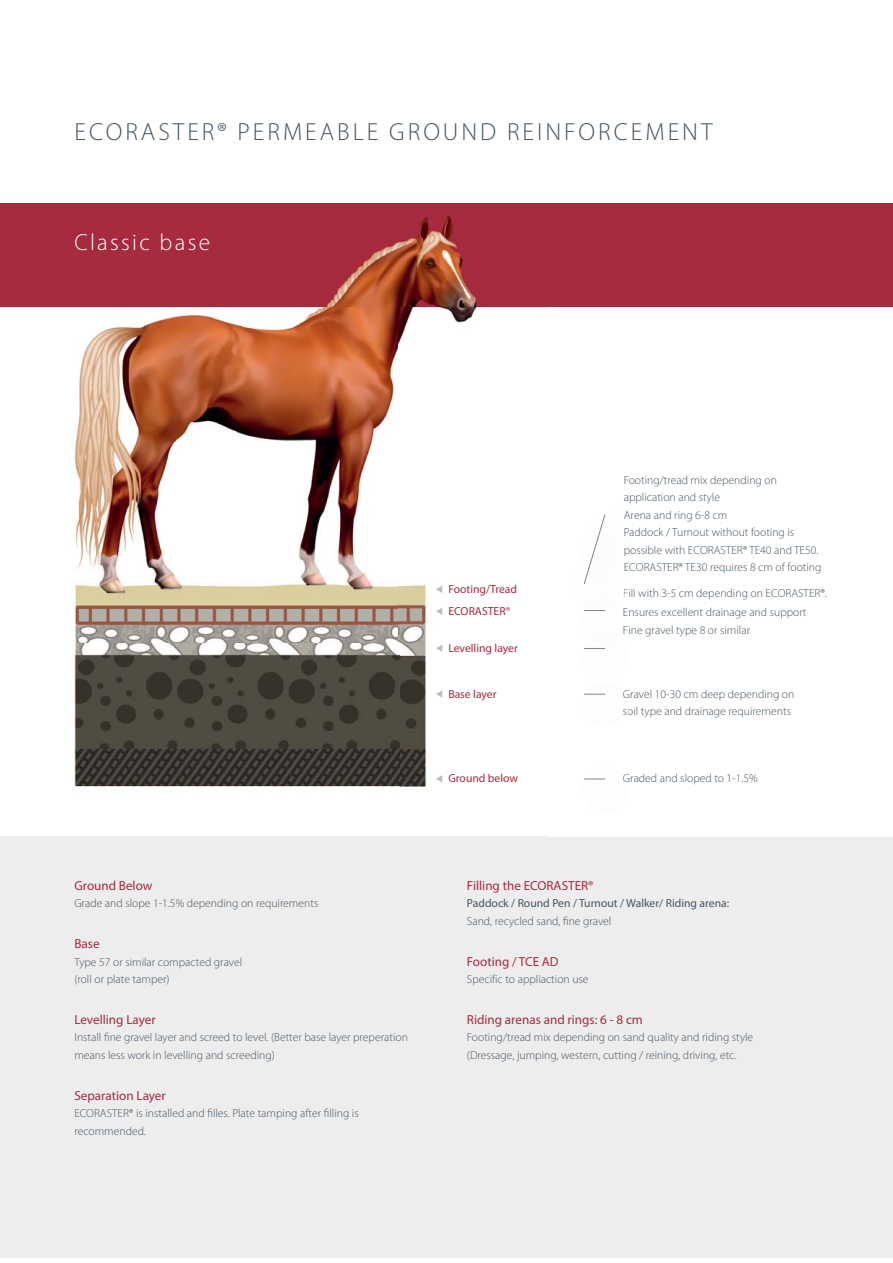
<style>
.page{position:relative;width:893px;height:1263px;background:#fff}
.page>*{position:absolute;margin:0;border:0;box-sizing:border-box;transform-origin:0 0}
.t1{font:300 24.75px "Myriad Pro";letter-spacing:.12em;color:#455560}
.t2{font:300 23.25px "Myriad Pro";letter-spacing:.1em;color:#fff}
.t3{font:13.05px "Myriad Pro";color:#a62b3e}
.t4{font:300 11.7px/17.5px "Myriad Pro";color:#455560}
.t5{font:11.7px "Myriad Pro";color:#a62b3e}
.t6{font:11.7px "Myriad Pro";color:#455560}
.s1{font-weight:300}
</style>
<div class="page">
<div style="left:0;top:837px;width:892px;height:420px;background:#ededee"></div>
<div style="left:0;top:204px;width:892px;height:103px;background:#a62b3e"></div>
<img style="left:0;top:216px;width:548px;height:621px">
<svg style="left:436px;top:608px;width:6px;height:7px"></svg>
<svg style="left:436px;top:645px;width:6px;height:7px"></svg>
<svg style="left:436px;top:690px;width:6px;height:8px"></svg>
<svg style="left:436px;top:586px;width:6px;height:7px"></svg>
<svg style="left:436px;top:775px;width:6px;height:7px"></svg>
<svg style="left:584px;top:514px;width:21px;height:71px"></svg>
<svg style="left:584px;top:610px;width:21px;height:1px"></svg>
<svg style="left:584px;top:648px;width:21px;height:1px"></svg>
<img style="left:584px;top:693px;width:21px;height:1px">
<svg style="left:584px;top:694px;width:21px;height:1px"></svg>
<img style="left:584px;top:778px;width:21px;height:1px">
<svg style="left:584px;top:779px;width:21px;height:1px"></svg>
<h1 class="t1" style="left:75px;top:122px;width:639px">ECORASTER® PERMEABLE GROUND REINFORCEMENT</h1>
<h2 class="t2" style="left:74px;top:234px;width:137px">Classic base</h2>
<p class="t3" style="left:74px;top:881px;width:80px">Ground Below</p>
<p class="t4" style="left:74px;top:896px;width:245px">Grade and slope 1-1.5% depending on requirements</p>
<p class="t3" style="left:74px;top:939px;width:27px">Base</p>
<p class="t4" style="left:74px;top:954px;width:169px">Type 57 or similar compacted gravel (roll or plate tamper)</p>
<p class="t3" style="left:74px;top:1015px;width:83px">Levelling Layer</p>
<p class="t4" style="left:74px;top:1030px;width:335px">Install fine gravel layer and screed to level. (Better base layer preperation means less work in levelling and screeding)</p>
<p class="t3" style="left:74px;top:1090px;width:93px">Separation Layer</p>
<p class="t4" style="left:74px;top:1106px;width:286px">ECORASTER® is installed and filles. Plate tamping after filling is recommended.</p>
<p class="t5" style="left:448px;top:585px;width:70px">Footing/Tread</p>
<p class="t5" style="left:448px;top:607px;width:63px">ECORASTER<span class="s1">®</span></p>
<p class="t5" style="left:448px;top:644px;width:71px">Levelling layer</p>
<p class="t5" style="left:448px;top:689px;width:50px">Base layer</p>
<p class="t5" style="left:448px;top:774px;width:71px">Ground below</p>
<p class="t4" style="left:624px;top:472px;width:199px">Footing/tread mix depending on application and style<br>Arena and ring 6-8 cm<br>Paddock / Turnout without footing is possible with ECORASTER® TE40 and TE50.<br>ECORASTER® TE30 requires 8 cm of footing</p>
<p class="t4" style="left:623px;top:586px;width:206px;line-height:18.5px">Fill with 3-5 cm depending on ECORASTER®.<br>Ensures excellent drainage and support<br>Fine gravel type 8 or similar</p>
<p class="t4" style="left:623px;top:686px;width:173px">Gravel 10-30 cm deep depending on soil type and drainage requirements</p>
<p class="t4" style="left:623px;top:771px;width:136px">Graded and sloped to 1-1.5%</p>
<p class="t3" style="left:467px;top:881px;width:128px">Filling the ECORASTER®</p>
<p class="t6" style="left:467px;top:899px;width:264px">Paddock / Round Pen / Turnout / Walker/ Riding arena:</p>
<p class="t4" style="left:467px;top:913px;width:146px">Sand, recycled sand, fine gravel</p>
<p class="t3" style="left:467px;top:956px;width:93px">Footing / TCE AD</p>
<p class="t4" style="left:467px;top:972px;width:123px">Specific to appliaction use</p>
<p class="t3" style="left:467px;top:1015px;width:177px">Riding arenas and rings: 6 - 8 cm</p>
<p class="t4" style="left:467px;top:1030px;width:288px">Footing/tread mix depending on sand quality and riding style (Dressage, jumping, western, cutting / reining, driving, etc.</p>
</div>
